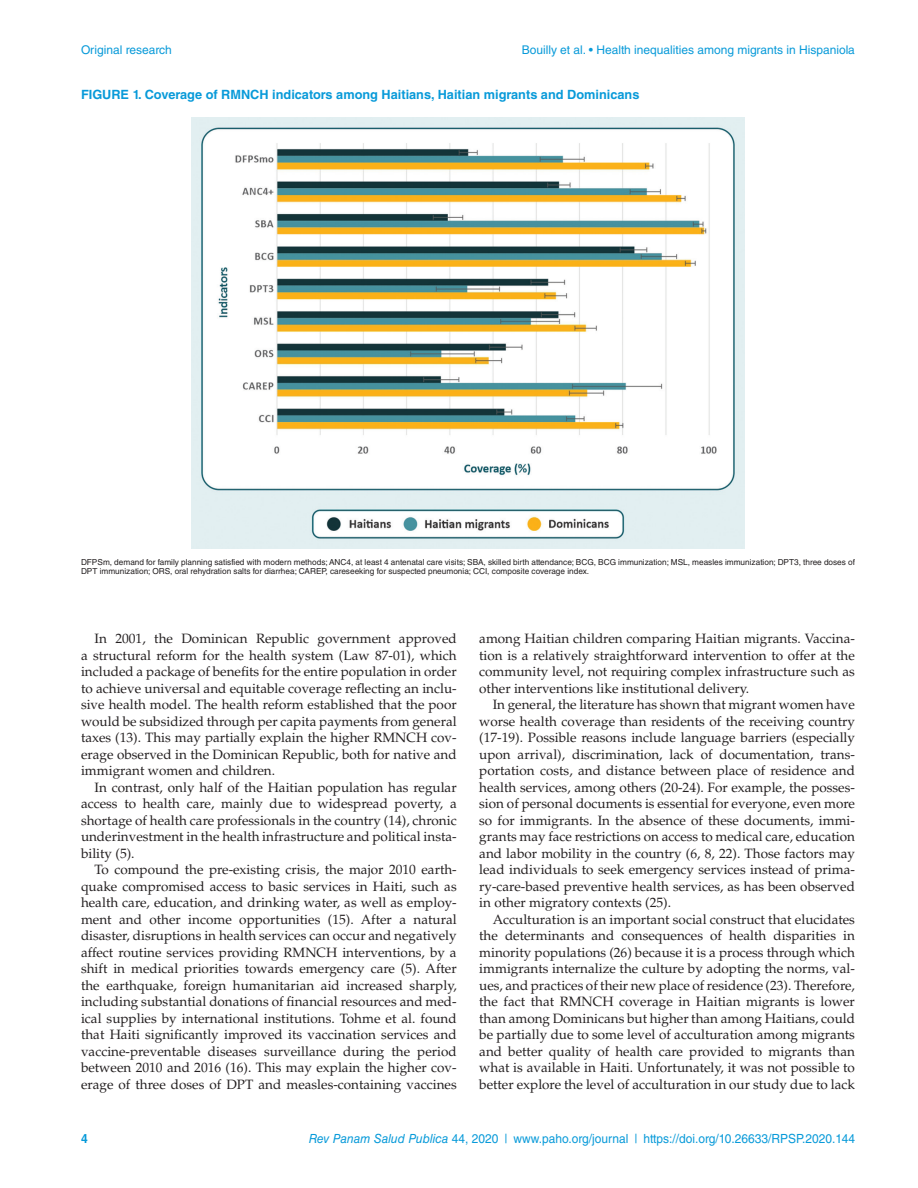
<style>
.page{position:relative;width:918px;height:1188px;background:#fff}
.page>*{position:absolute;margin:0;border:0;box-sizing:border-box;transform-origin:0 0}
.t1{font:13.5px/16.5px "Palatino LT Std";color:#231f20;text-align:justify}
.t2{font:700 12.75px "Helvetica LT Std";color:#089ad9}
.t3{font:12.6px "Helvetica LT Std";color:#089ad9;scale:.95 1}
.t4{font:700 12.6px "Helvetica LT Std";color:#089ad9;scale:.95 1}
.t5{font:12px "Helvetica LT Std";color:#089ad9}
.t6{font:8.25px/9px "Helvetica LT Std";color:#231f20}
.s1{font-style:italic}
</style>
<div class="page">
<img style="left:192px;top:117px;width:552px;height:432px">
<p class="t5" style="left:81px;top:43px;width:92px">Original research</p>
<p class="t5" style="left:522px;top:43px;width:335px">Bouilly et al. • Health inequalities among migrants in Hispaniola</p>
<p class="t2" style="left:81px;top:87px;width:560px">FIGURE 1. Coverage of RMNCH indicators among Haitians, Haitian migrants and Dominicans</p>
<p class="t6" style="left:81px;top:558px;width:776px">DFPSm, demand for family planning satisfied with modern methods; ANC4, at least 4 antenatal care visits; SBA, skilled birth attendance; BCG, BCG immunization; MSL, measles immunization; DPT3, three doses of<br>DPT immunization; ORS, oral rehydration salts for diarrhea; CAREP, careseeking for suspected pneumonia; CCI, composite coverage index.</p>
<p class="t1" style="left:81px;top:631px;width:377px;text-indent:14px">In 2001, the Dominican Republic government approved a structural reform for the health system (Law 87-01), which included a package of benefits for the entire population in order to achieve universal and equitable coverage reflecting an inclu&shy;sive health model. The health reform established that the poor would be subsidized through per capita payments from general taxes (13). This may partially explain the higher RMNCH cov&shy;erage observed in the Dominican Republic, both for native and immigrant women and children.</p>
<p class="t1" style="left:81px;top:779px;width:377px;text-indent:14px">In contrast, only half of the Haitian population has regular access to health care, mainly due to widespread poverty, a shortage of health care professionals in the country (14), chronic underinvestment in the health infrastructure and political insta&shy;bility (5).</p>
<p class="t1" style="left:81px;top:862px;width:377px;text-indent:14px">To compound the pre-existing crisis, the major 2010 earth&shy;quake compromised access to basic services in Haiti, such as health care, education, and drinking water, as well as employ&shy;ment and other income opportunities (15). After a natural disaster, disruptions in health services can occur and negatively affect routine services providing RMNCH interventions, by a shift in medical priorities towards emergency care (5). After the earthquake, foreign humanitarian aid increased sharply, including substantial donations of financial resources and med&shy;ical supplies by international institutions. Tohme et al. found that Haiti significantly improved its vaccination services and vaccine-preventable diseases surveillance during the period between 2010 and 2016 (16). This may explain the higher cov&shy;erage of three doses of DPT and measles-containing vaccines</p>
<p class="t1" style="left:479px;top:631px;width:377px">among Haitian children comparing Haitian migrants. Vaccina&shy;tion is a relatively straightforward intervention to offer at the community level, not requiring complex infrastructure such as other interventions like institutional delivery.</p>
<p class="t1" style="left:479px;top:697px;width:377px;text-indent:14px">In general, the literature has shown that migrant women have worse health coverage than residents of the receiving country (17-19). Possible reasons include language barriers (especially upon arrival), discrimination, lack of documentation, trans&shy;portation costs, and distance between place of residence and health services, among others (20-24). For example, the posses&shy;sion of personal documents is essential for everyone, even more so for immigrants. In the absence of these documents, immi&shy;grants may face restrictions on access to medical care, education and labor mobility in the country (6, 8, 22). Those factors may lead individuals to seek emergency services instead of prima&shy;ry-care-based preventive health services, as has been observed in other migratory contexts (25).</p>
<p class="t1" style="left:479px;top:911px;width:377px;text-indent:14px">Acculturation is an important social construct that elucidates the determinants and consequences of health disparities in minority populations (26) because it is a process through which immigrants internalize the culture by adopting the norms, val&shy;ues, and practices of their new place of residence (23). Therefore, the fact that RMNCH coverage in Haitian migrants is lower than among Dominicans but higher than among Haitians, could be partially due to some level of acculturation among migrants and better quality of health care provided to migrants than what is available in Haiti. Unfortunately, it was not possible to better explore the level of acculturation in our study due to lack</p>
<p class="t4" style="left:81px;top:1131px;width:9px">4</p>
<p class="t3" style="left:309px;top:1131px;width:576px"><span class="s1">Rev Panam Salud Publica</span> 44, 2020 | www.paho.org/journal | https://doi.org/10.26633/RPSP.2020.144</p>
</div>
